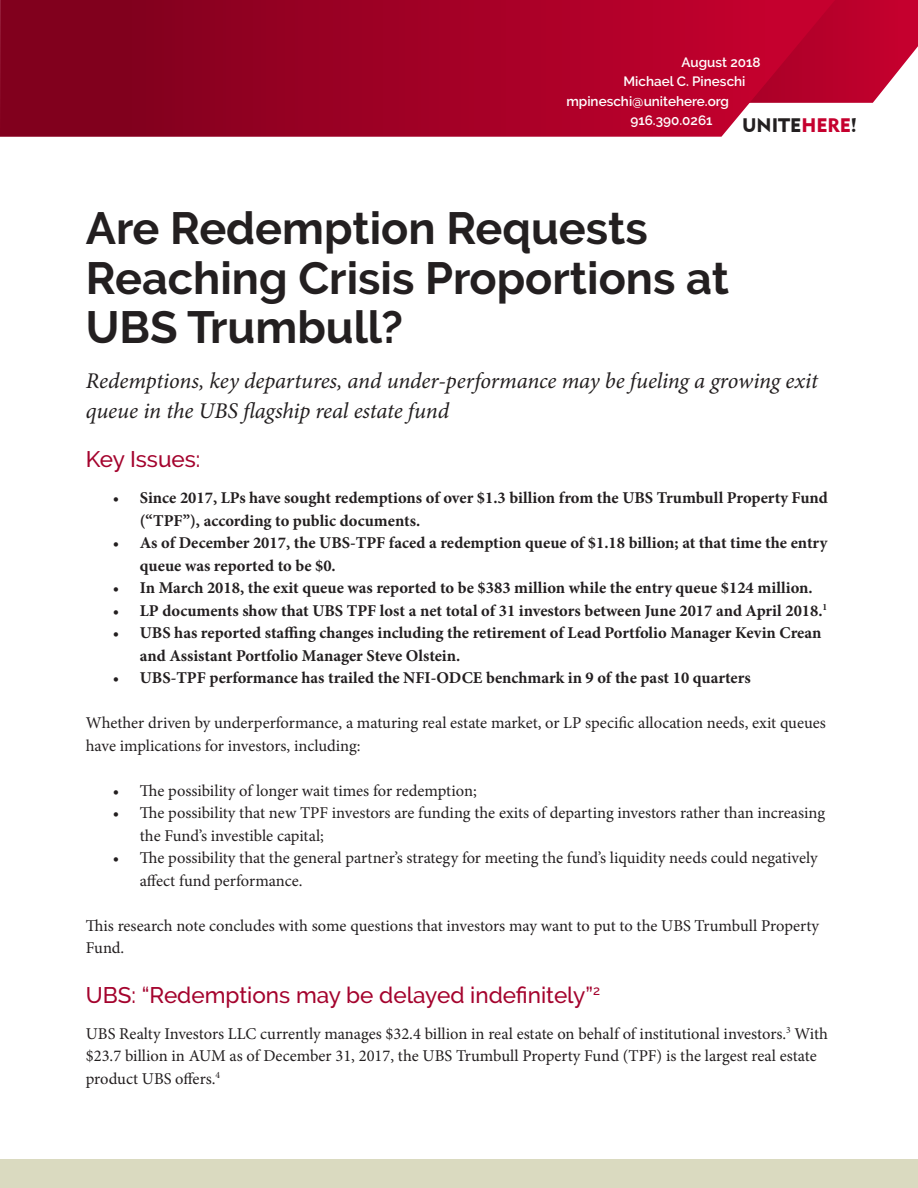
<style>
.page{position:relative;width:918px;height:1188px;background:#fff}
.page>*{position:absolute;margin:0;border:0;box-sizing:border-box;transform-origin:0 0}
.head2{font:700 45px/49.5px "Raleway";color:#231f20}
.t1{font:italic 22.5px/30px "Minion Pro";letter-spacing:-.005em;color:#231f20}
.head2-2{font:500 22.5px "Raleway";color:#a4032d}
.t2{font:19.5px "Geometric 415 BT Black A";color:#231f20}
.t3{font:16.5px/22.5px "Minion Pro";color:#231f20}
.t4{font:700 16.5px/22.5px "Minion Pro";color:#231f20}
.t5{font:600 13.5px "Raleway";color:#fff}
.s1{color:#c5002e}
.s2{font-weight:400}
</style>
<div class="page">
<div style="left:0;top:1160px;width:918px;height:28px;background:#dadac0"></div>
<svg style="left:870px;top:0;width:48px;height:103px"></svg>
<svg style="left:0;top:0;width:870px;height:137px;background:#a2092d"></svg>
<p class="t5" style="left:682px;top:54px;width:81px">August 2018</p>
<p class="t5" style="left:624px;top:74px;width:124px">Michael C. Pineschi</p>
<p class="t5" style="left:566px;top:93px;width:164px">mpineschi@unitehere.org</p>
<p class="t5" style="left:630px;top:113px;width:84px">916.390.0261</p>
<p class="t2" style="left:742px;top:113px;width:117px">UNITE<span class="s1">HERE</span>!</p>
<p class="head2" style="left:86px;top:204px;width:645px">Are Redemption Requests<br>Reaching Crisis Proportions at<br>UBS Trumbull?</p>
<p class="t1" style="left:86px;top:366px;width:734px">Redemptions, key departures, and under-performance may be fueling a growing exit queue in the UBS flagship real estate fund</p>
<p class="head2-2" style="left:86px;top:446px;width:116px">Key Issues:</p>
<p class="t4" style="left:140px;top:487px;width:690px;text-indent:-27px"><span class="s2">•</span> Since 2017, LPs have sought redemptions of over $1.3 billion from the UBS Trumbull Property Fund (“TPF”), according to public documents.</p>
<p class="t4" style="left:140px;top:532px;width:689px;text-indent:-27px"><span class="s2">•</span> As of December 2017, the UBS-TPF faced a redemption queue of $1.18 billion; at that time the entry queue was reported to be $0.</p>
<p class="t4" style="left:113px;top:577px;width:701px"><span class="s2">•</span> In March 2018, the exit queue was reported to be $383 million while the entry queue $124 million.</p>
<p class="t4" style="left:113px;top:599px;width:716px"><span class="s2">•</span> LP documents show that UBS TPF lost a net total of 31 investors between June 2017 and April 2018.<sup>1</sup></p>
<p class="t4" style="left:140px;top:622px;width:683px;text-indent:-27px"><span class="s2">•</span> UBS has reported staffing changes including the retirement of Lead Portfolio Manager Kevin Crean and Assistant Portfolio Manager Steve Olstein.</p>
<p class="t4" style="left:113px;top:667px;width:639px"><span class="s2">•</span> UBS-TPF performance has trailed the NFI-ODCE benchmark in 9 of the past 10 quarters</p>
<p class="t3" style="left:86px;top:712px;width:742px">Whether driven by underperformance, a maturing real estate market, or LP specific allocation needs, exit queues have implications for investors, including:</p>
<p class="t3" style="left:113px;top:779px;width:365px">• The possibility of longer wait times for redemption;</p>
<p class="t3" style="left:140px;top:802px;width:687px;text-indent:-27px">• The possibility that new TPF investors are funding the exits of departing investors rather than increasing the Fund’s investible capital;</p>
<p class="t3" style="left:140px;top:847px;width:679px;text-indent:-27px">• The possibility that the general partner’s strategy for meeting the fund’s liquidity needs could negatively affect fund performance.</p>
<p class="t3" style="left:86px;top:914px;width:735px">This research note concludes with some questions that investors may want to put to the UBS Trumbull Property<br>Fund.</p>
<p class="head2-2" style="left:86px;top:982px;width:516px">UBS: “Redemptions may be delayed indefinitely”<sup>2</sup></p>
<p class="t3" style="left:86px;top:1022px;width:744px">UBS Realty Investors LLC currently manages $32.4 billion in real estate on behalf of institutional investors.<sup>3</sup> With $23.7 billion in AUM as of December 31, 2017, the UBS Trumbull Property Fund (TPF) is the largest real estate product UBS offers.<sup>4</sup></p>
</div>
